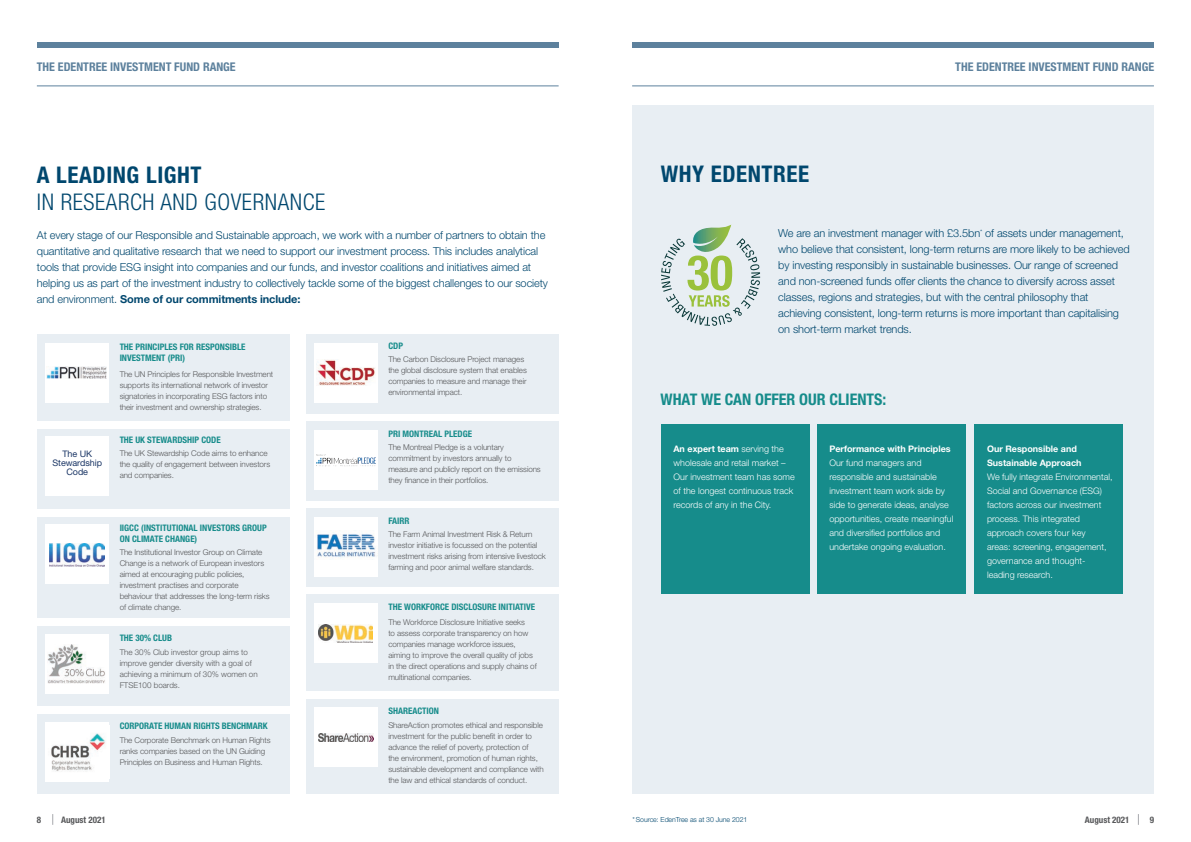
<style>
.page{position:relative;width:1191px;height:842px;background:#fff}
.page>*{position:absolute;margin:0;border:0;box-sizing:border-box;transform-origin:0 0}
.t1{font:300 condensed 23px/27.6px "Helvetica Neue LT Pro";letter-spacing:.025em;color:#00476e}
.t2{font:700 condensed 23px "Helvetica Neue LT Pro";letter-spacing:.025em;color:#00476e}
.t3{font:700 condensed 16px "Helvetica Neue LT Pro";color:#168c8b}
.t4{font:700 condensed 12px "Helvetica Neue LT Pro";color:#5d819d}
.t5{font:300 11px/16px "Helvetica Neue LT Pro";letter-spacing:-.01em;color:#00476e}
.t6{font:300 9px/14px "Helvetica Neue LT Pro";color:#fff}
.t7{font:700 condensed 9px/10.8px "Helvetica Neue LT Pro";color:#168c8b}
.t8{font:700 condensed 9px "Helvetica Neue LT Pro";color:#57585a}
.t9{font:9px/9px "Helvetica Neue LT Pro";letter-spacing:-.01em;color:#1c3766;text-align:center}
.t10{font:300 8px/11px "Helvetica Neue LT Pro";letter-spacing:-.01em;color:#57585a}
.t11{font:300 7px "Helvetica Neue LT Pro";letter-spacing:-.01em;color:#00476e}
.s1{font-weight:700}
</style>
<div class="page">
<div style="left:632px;top:105px;width:522px;height:689px;background:#e8eef3"></div>
<div style="left:37px;top:334px;width:253px;height:87px;background:#e8eef3"></div>
<div style="left:306px;top:334px;width:252px;height:80px;background:#e8eef3"></div>
<div style="left:632px;top:43px;width:522px;height:5px;background:#5d819d"></div>
<hr style="left:632px;top:85px;width:521px;height:1px;background:#5d819d">
<div style="left:37px;top:43px;width:522px;height:5px;background:#5d819d"></div>
<hr style="left:37px;top:85px;width:521px;height:1px;background:#5d819d">
<div style="left:45px;top:343px;width:64px;height:59px;background:#fff"></div>
<img style="left:47px;top:366px;width:59px;height:13px">
<div style="left:314px;top:343px;width:64px;height:59px;background:#fff"></div>
<img style="left:317px;top:360px;width:58px;height:25px">
<div style="left:37px;top:429px;width:253px;height:80px;background:#e8eef3"></div>
<div style="left:45px;top:436px;width:64px;height:59px;background:#fff"></div>
<div style="left:37px;top:517px;width:253px;height:101px;background:#e8eef3"></div>
<div style="left:37px;top:626px;width:253px;height:80px;background:#e8eef3"></div>
<div style="left:45px;top:634px;width:64px;height:59px;background:#fff"></div>
<img style="left:48px;top:644px;width:57px;height:40px">
<div style="left:45px;top:524px;width:64px;height:59px;background:#fff"></div>
<img style="left:50px;top:543px;width:55px;height:23px">
<svg style="left:661px;top:224px;width:99px;height:102px"></svg>
<div style="left:661px;top:425px;width:148px;height:169px;background:#168c8b"></div>
<div style="left:37px;top:713px;width:253px;height:80px;background:#e8eef3"></div>
<div style="left:45px;top:722px;width:64px;height:59px;background:#fff"></div>
<img style="left:51px;top:733px;width:54px;height:38px">
<div style="left:306px;top:422px;width:252px;height:79px;background:#e8eef3"></div>
<div style="left:314px;top:430px;width:64px;height:59px;background:#fff"></div>
<img style="left:316px;top:455px;width:59px;height:12px">
<div style="left:306px;top:508px;width:252px;height:79px;background:#e8eef3"></div>
<div style="left:314px;top:517px;width:64px;height:59px;background:#fff"></div>
<img style="left:317px;top:531px;width:61px;height:28px">
<div style="left:305px;top:594px;width:253px;height:97px;background:#e8eef3"></div>
<div style="left:305px;top:699px;width:253px;height:95px;background:#e8eef3"></div>
<div style="left:314px;top:708px;width:64px;height:59px;background:#fff"></div>
<img style="left:318px;top:734px;width:56px;height:7px">
<div style="left:975px;top:425px;width:148px;height:169px;background:#168c8b"></div>
<div style="left:818px;top:425px;width:148px;height:169px;background:#168c8b"></div>
<div style="left:314px;top:603px;width:64px;height:59px;background:#fff"></div>
<img style="left:318px;top:625px;width:54px;height:17px">
<p class="t4" style="left:37px;top:60px;width:200px">THE EDENTREE INVESTMENT FUND RANGE</p>
<p class="t4" style="left:955px;top:60px;width:200px">THE EDENTREE INVESTMENT FUND RANGE</p>
<p class="t1" style="left:37px;top:160px;width:290px"><span class="s1">A LEADING LIGHT<br></span>IN RESEARCH AND GOVERNANCE</p>
<p class="t5" style="left:37px;top:227px;width:512px">At every stage of our Responsible and Sustainable approach, we work with a number of partners to obtain the quantitative and qualitative research that we need to support our investment process. This includes analytical tools that provide ESG insight into companies and our funds, and investor coalitions and initiatives aimed at helping us as part of the investment industry to collectively tackle some of the biggest challenges to our society and environment. <span class="s1">Some of our commitments include:</span></p>
<p class="t9" style="left:53px;top:449px;width:51px">The UK<br>Stewardship</p>
<p class="t9" style="left:66px;top:467px;width:23px">Code</p>
<p class="t7" style="left:120px;top:341px;width:127px">THE PRINCIPLES FOR RESPONSIBLE<br>INVESTMENT (PRI)</p>
<p class="t7" style="left:388px;top:341px;width:16px">CDP</p>
<p class="t10" style="left:388px;top:354px;width:140px">The Carbon Disclosure Project manages the global disclosure system that enables companies to measure and manage their environmental impact.</p>
<p class="t10" style="left:120px;top:369px;width:155px">The UN Principles for Responsible Investment supports its international network of investor signatories in incorporating ESG factors into their investment and ownership strategies.</p>
<p class="t7" style="left:120px;top:434px;width:102px">THE UK STEWARDSHIP CODE</p>
<p class="t10" style="left:120px;top:447px;width:152px">The UK Stewardship Code aims to enhance the quality of engagement between investors and companies.</p>
<p class="t7" style="left:120px;top:522px;width:149px">IIGCC (INSTITUTIONAL INVESTORS GROUP<br>ON CLIMATE CHANGE)</p>
<p class="t10" style="left:120px;top:546px;width:151px">The Institutional Investor Group on Climate Change is a network of European investors aimed at encouraging public policies, investment practises and corporate behaviour that addresses the long-term risks of climate change.</p>
<p class="t7" style="left:120px;top:632px;width:54px">THE 30% CLUB</p>
<p class="t10" style="left:120px;top:646px;width:139px">The 30% Club investor group aims to improve gender diversity with a goal of achieving a minimum of 30% women on<br>FTSE100 boards.</p>
<p class="t7" style="left:120px;top:720px;width:149px">CORPORATE HUMAN RIGHTS BENCHMARK</p>
<p class="t10" style="left:120px;top:734px;width:152px">The Corporate Benchmark on Human Rights ranks companies based on the UN Guiding<br>Principles on Business and Human Rights.</p>
<p class="t7" style="left:388px;top:428px;width:85px">PRI MONTREAL PLEDGE</p>
<p class="t10" style="left:388px;top:442px;width:154px">The Montreal Pledge is a voluntary commitment by investors annually to measure and publicly report on the emissions they finance in their portfolios.</p>
<p class="t7" style="left:388px;top:515px;width:23px">FAIRR</p>
<p class="t10" style="left:388px;top:528px;width:159px">The Farm Animal Investment Risk &amp; Return investor initiative is focussed on the potential investment risks arising from intensive livestock farming and poor animal welfare standards.</p>
<p class="t7" style="left:388px;top:601px;width:148px">THE WORKFORCE DISCLOSURE INITIATIVE</p>
<p class="t10" style="left:388px;top:617px;width:150px">The Workforce Disclosure Initiative seeks<br>to assess corporate transparency on how companies manage workforce issues, aiming to improve the overall quality of jobs in the direct operations and supply chains of multinational companies.</p>
<p class="t7" style="left:388px;top:706px;width:52px">SHAREACTION</p>
<p class="t10" style="left:388px;top:720px;width:157px">ShareAction promotes ethical and responsible investment for the public benefit in order to advance the relief of poverty, protection of<br>the environment, promotion of human rights, sustainable development and compliance with the law and ethical standards of conduct.</p>
<p class="t2" style="left:660px;top:160px;width:150px">WHY EDENTREE</p>
<p class="t5" style="left:778px;top:225px;width:353px">We are an investment manager with £3.5bn<sup>*</sup> of assets under management, who believe that consistent, long-term returns are more likely to be achieved by investing responsibly in sustainable businesses. Our range of screened and non-screened funds offer clients the chance to diversify across asset classes, regions and strategies, but with the central philosophy that achieving consistent, long-term returns is more important than capitalising on short-term market trends.</p>
<p class="t3" style="left:660px;top:390px;width:227px">WHAT WE CAN OFFER OUR CLIENTS:</p>
<p class="t6" style="left:673px;top:441px;width:123px"><span class="s1">An expert team</span> serving the wholesale and retail market –<br>Our investment team has some of the longest continuous track records of any in the City.</p>
<p class="t6" style="left:829px;top:441px;width:126px"><span class="s1">Performance with Principles<br></span>Our fund managers and responsible and sustainable investment team work side by side to generate ideas, analyse opportunities, create meaningful and diversified portfolios and undertake ongoing evaluation.</p>
<p class="t6" style="left:987px;top:441px;width:127px"><span class="s1">Our Responsible and<br>Sustainable Approach<br></span>We fully integrate Environmental,<br>Social and Governance (ESG) factors across our investment process. This integrated approach covers four key<br>areas: screening, engagement, governance and thought&shy;leading research.</p>
<p class="t8" style="left:37px;top:814px;width:6px">8</p>
<p class="t8" style="left:61px;top:814px;width:46px">August 2021</p>
<p class="t8" style="left:1084px;top:814px;width:46px">August 2021</p>
<p class="t8" style="left:1149px;top:814px;width:6px">9</p>
<p class="t11" style="left:632px;top:815px;width:116px">* Source: EdenTree as at 30 June 2021</p>
</div>
